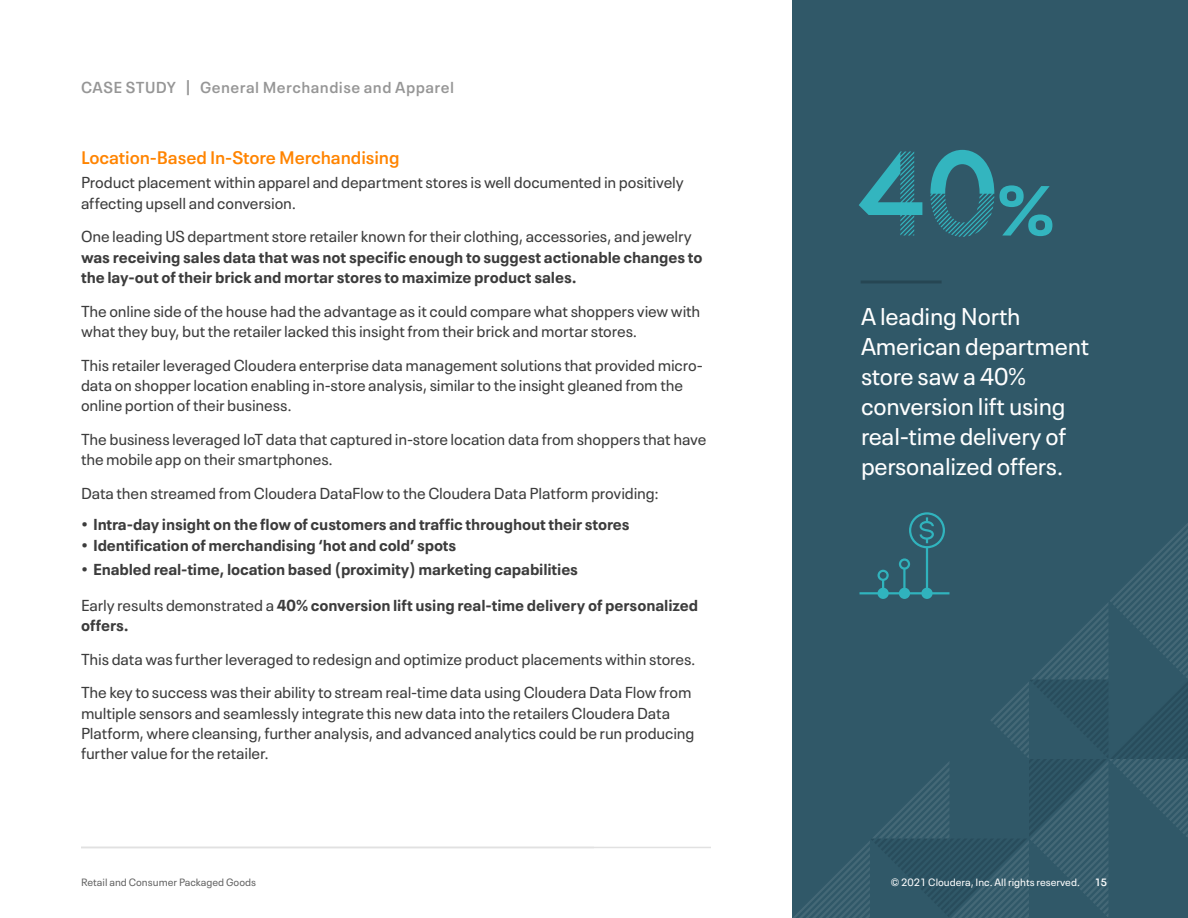
<style>
.page{position:relative;width:1188px;height:918px;background:#fff}
.page>*{position:absolute;margin:0;border:0;box-sizing:border-box;transform-origin:0 0}
.t1{font:120px "Cloudera Display O 100 Striped";color:#33b5bf}
.t2{font:24px/30px "Neue Plak Text";letter-spacing:-.01em;color:#fff}
.t3{font:600 18px "Neue Plak Text";letter-spacing:-.005em;color:#ff8400}
.t4{font:15.75px/20.2px "Neue Plak Text";letter-spacing:-.01em;color:#3c3c3c}
.t5{font:700 15.75px/20.2px "Neue Plak Text";letter-spacing:-.01em;color:#3c3c3c}
.t6{font:600 15.75px "Neue Plak Text";letter-spacing:.025em;color:#969696}
.t7{font:10.5px "Neue Plak Text";color:#fff}
.t8{font:10.5px "Neue Plak Text";color:#646464}
.t9{font:600 10.5px "Neue Plak Text";color:#fff}
.s1{font-weight:400}
.s2{font-family:"Neue Plak";font-weight:700;font-stretch:expanded;font-size:70.05px}
</style>
<div class="page">
<div style="left:792px;top:0;width:396px;height:918px;background:#305868"></div>
<svg style="left:793px;top:512px;width:395px;height:406px"></svg>
<hr style="left:861px;top:280px;width:81px;height:3px;background:#000">
<hr style="left:81px;top:847px;width:630px;height:1px;background:#e1e1e1">
<p class="t6" style="left:81px;top:75px;width:375px">CASE STUDY | General Merchandise and Apparel</p>
<p class="t3" style="left:81px;top:143px;width:320px">Location-Based In-Store Merchandising</p>
<p class="t4" style="left:81px;top:170px;width:604px;line-height:21px">Product placement within apparel and department stores is well documented in positively affecting upsell and conversion.</p>
<p class="t4" style="left:81px;top:225px;width:612px">One leading US department store retailer known for their clothing, accessories, and jewelry</p>
<p class="t5" style="left:81px;top:245px;width:623px">was receiving sales data that was not specific enough to suggest actionable changes to the lay-out of their brick and mortar stores to maximize product sales.</p>
<p class="t4" style="left:81px;top:299px;width:621px">The online side of the house had the advantage as it could compare what shoppers view with what they buy, but the retailer lacked this insight from their brick and mortar stores.</p>
<p class="t4" style="left:81px;top:353px;width:623px">This retailer leveraged Cloudera enterprise data management solutions that provided micro&shy;data on shopper location enabling in-store analysis, similar to the insight gleaned from the online portion of their business.</p>
<p class="t4" style="left:81px;top:428px;width:627px">The business leveraged IoT data that captured in-store location data from shoppers that have the mobile app on their smartphones.</p>
<p class="t4" style="left:81px;top:482px;width:579px">Data then streamed from Cloudera DataFlow to the Cloudera Data Platform providing:</p>
<p class="t5" style="left:81px;top:512px;width:550px">• Intra-day insight on the flow of customers and traffic throughout their stores</p>
<p class="t5" style="left:81px;top:533px;width:377px">• Identification of merchandising ‘hot and cold’ spots</p>
<p class="t5" style="left:81px;top:557px;width:499px">• Enabled real-time, location based (proximity) marketing capabilities</p>
<p class="t5" style="left:81px;top:593px;width:619px"><span class="s1">Early results demonstrated a</span> 40% conversion lift using real-time delivery of personalized offers.</p>
<p class="t4" style="left:81px;top:641px;width:616px;line-height:33.8px">This data was further leveraged to redesign and optimize product placements within stores.<br>The key to success was their ability to stream real-time data using Cloudera Data Flow from</p>
<p class="t4" style="left:81px;top:701px;width:615px">multiple sensors and seamlessly integrate this new data into the retailers Cloudera Data<br>Platform, where cleansing, further analysis, and advanced analytics could be run producing further value for the retailer.</p>
<h1 class="t1" style="left:856px;top:129px;width:199px">40<span class="s2">%</span></h1>
<h2 class="t2" style="left:861px;top:299px;width:230px">A leading North<br>American department store saw a 40% conversion lift using real-time delivery of personalized offers.</h2>
<p class="t8" style="left:81px;top:874px;width:177px">Retail and Consumer Packaged Goods</p>
<p class="t7" style="left:891px;top:874px;width:191px">© 2021 Cloudera, Inc. All rights reserved.</p>
<p class="t9" style="left:1095px;top:874px;width:14px">15</p>
</div>
